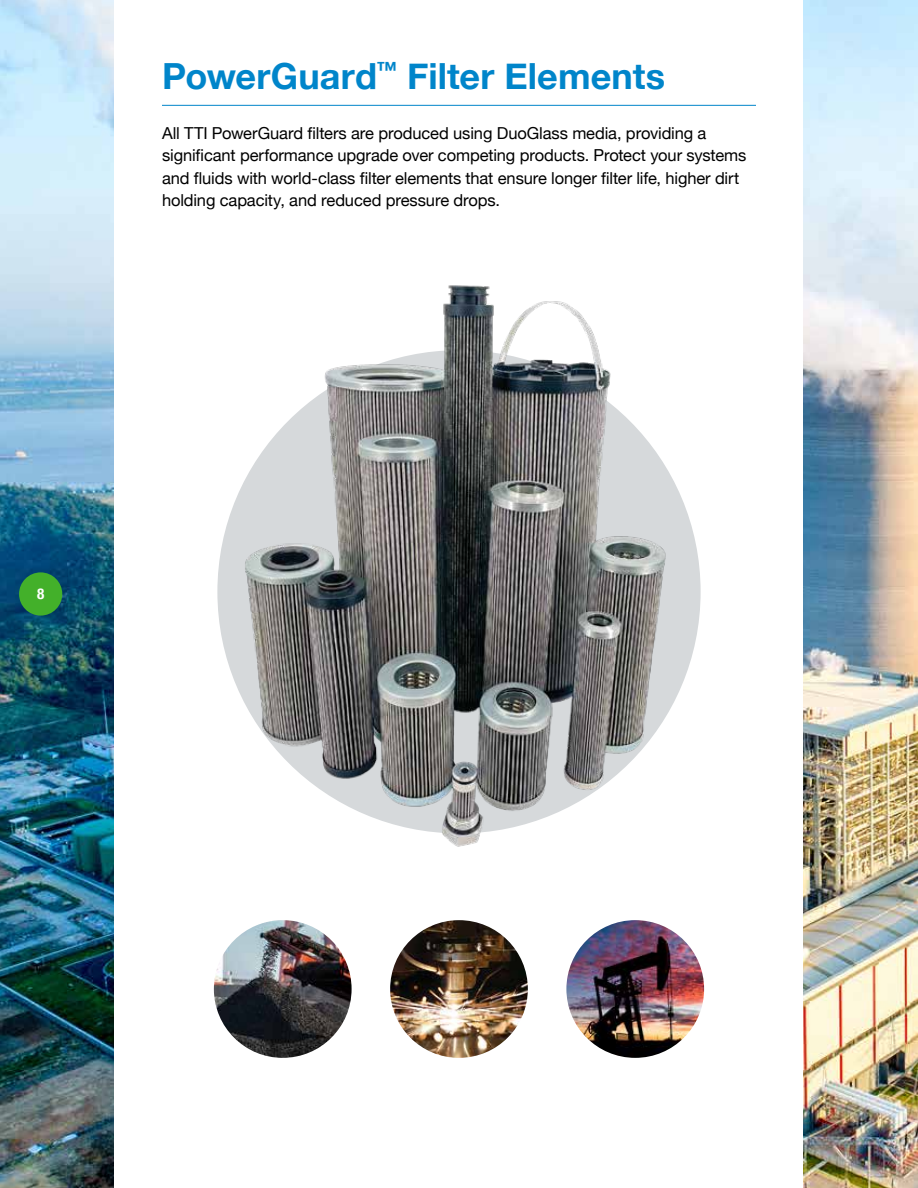
<style>
.page{position:relative;width:918px;height:1188px;background:#fff}
.page>*{position:absolute;margin:0;border:0;box-sizing:border-box;transform-origin:0 0}
.t1{font:700 36px "Helvetica Neue";letter-spacing:.005em;color:#0085ca}
.t2{font:16.5px/22.5px "Helvetica Neue";letter-spacing:-.005em;color:#000}
.t3{font:700 condensed 15px "Helvetica Neue";color:#fff}
</style>
<div class="page">
<img style="left:0;top:0;width:918px;height:1188px">
<div style="left:115px;top:0;width:688px;height:1188px;background:#fff"></div>
<div style="left:19px;top:572px;width:43px;height:44px;background:#43b02a;border-radius:50%"></div>
<img style="left:214px;top:920px;width:138px;height:138px;border-radius:69px">
<img style="left:390px;top:920px;width:138px;height:138px;border-radius:69px">
<img style="left:566px;top:920px;width:138px;height:138px;border-radius:69px">
<img style="left:217px;top:285px;width:477px;height:562px">
<hr style="left:162px;top:105px;width:594px;height:1px;background:#0085ca">
<h1 class="t1" style="left:162px;top:48px;width:505px">PowerGuard<sup>™</sup> Filter Elements</h1>
<p class="t2" style="left:162px;top:123px;width:586px">All TTI PowerGuard filters are produced using DuoGlass media, providing a significant performance upgrade over competing products. Protect your systems and fluids with world-class filter elements that ensure longer filter life, higher dirt holding capacity, and reduced pressure drops.</p>
<p class="t3" style="left:37px;top:581px;width:9px">8</p>
</div>
